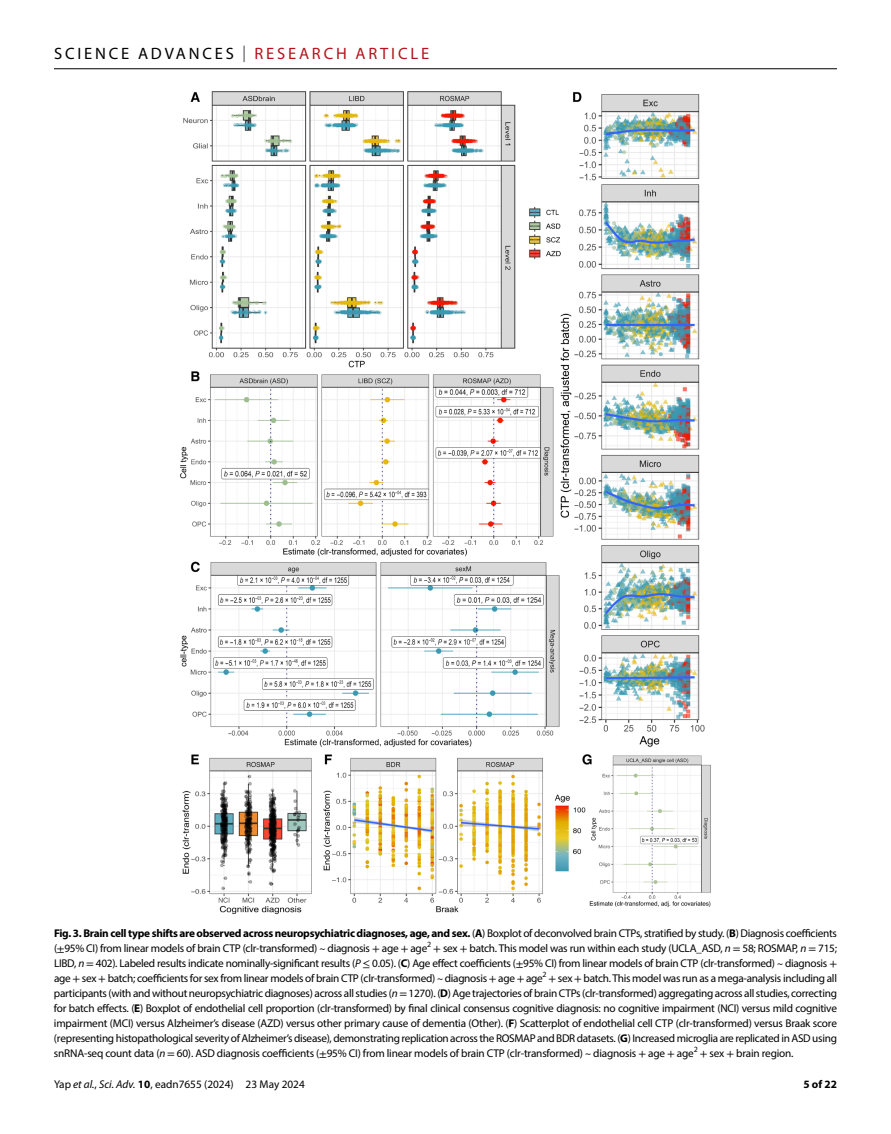
<style>
.page{position:relative;width:891px;height:1134px;background:#fff}
.page>*{position:absolute;margin:0;border:0;box-sizing:border-box;transform-origin:0 0}
.t1{font:16.5px "Myriad Pro";letter-spacing:.17em;color:#000}
.t2{font:11.25px/15px "Myriad Pro";letter-spacing:-.015em;color:#000;text-align:justify}
.t3{font:700 11.25px "Myriad Pro";color:#000}
.s1{font-weight:300}
.s2{color:#b5121b}
.s3{font-weight:700}
.s4{font-family:"STIX"}
.s5{font-style:italic}
</style>
<div class="page">
<hr style="left:54px;top:68px;width:783px;height:1px;background:#000">
<img style="left:180px;top:91px;width:531px;height:824px">
<h1 class="t1" style="left:54px;top:44px;width:376px">Science Adva nces <span class="s1">|</span> <span class="s2">Resear ch Ar ticle</span></h1>
<p class="t2" style="left:54px;top:925px;width:785px"><span class="s3">Fig. 3. Brain cell type shifts are observed across neuropsychiatric diagnoses, age, and sex.</span> (<span class="s3">A</span>) Boxplot of deconvolved brain CTPs, stratified by study. (<span class="s3">B</span>) Diagnosis coefficients (<span class="s4">±</span>95% CI) from linear models of brain CTP (clr-transformed) <span class="s4">~</span> diagnosis <span class="s4">+</span> age <span class="s4">+</span> age<sup>2</sup> <span class="s4">+</span> sex <span class="s4">+</span> batch. This model was run within each study (UCLA_ASD, <span class="s5">n</span> <span class="s4">=</span> 58; ROSMAP, <span class="s5">n</span> <span class="s4">=</span> 715; LI BD, <span class="s5">n</span> <span class="s4">=</span> 402). Labeled results indicate nominally-significant results (<span class="s5">P</span> <span class="s4">≤</span> 0.05). (<span class="s3">C</span>) Age effect coefficients (<span class="s4">±</span>95% CI) from linear models of brain CTP (clr-transformed) <span class="s4">~</span> diagnosis <span class="s4">+ </span>age <span class="s4">+</span> sex <span class="s4">+</span> batch; coefficients for sex from linear models of brain CTP (clr-transformed) <span class="s4">~</span> diagnosis <span class="s4">+</span> age <span class="s4">+</span> age<sup>2</sup> <span class="s4">+</span> sex <span class="s4">+</span> batch. This model was run as a mega-analysis including all participants (with and without neuropsychiatric diagnoses) across all studies (<span class="s5">n</span> <span class="s4">=</span> 1270). (<span class="s3">D</span>) Age trajectories of brain CTPs (clr-transformed) aggregating across all studies, correcting for batch effects. (<span class="s3">E</span>) Boxplot of endothelial cell proportion (clr-transformed) by final clinical consensus cognitive diagnosis: no cognitive impairment (NCI) versus mild cognitive impairment (MCI) versus Alzheimer’s disease (AZD) versus other primary cause of dementia (Other). (<span class="s3">F</span>) Scatterplot of endothelial cell CTP (clr-transformed) versus Braak score (representing histopathological severity of Alzheimer’s disease), demonstrating replication across the ROSMAP and BDR datasets. (<span class="s3">G</span>) I ncreased microglia are replicated in ASD using snRNA-seq count data (<span class="s5">n</span> <span class="s4">=</span> 60). ASD diagnosis coefficients (<span class="s4">±</span>95% CI) from linear models of brain CTP (clr-transformed) <span class="s4">~</span> diagnosis <span class="s4">+</span> age <span class="s4">+</span> age<sup>2</sup> <span class="s4">+</span> sex <span class="s4">+</span> brain region.</p>
<p class="t2" style="left:54px;top:1076px;width:252px">Yap <span class="s5">et al.</span>, <span class="s5">Sci. Adv.</span> <span class="s3">10</span>, eadn7655 (2024) 23 May 2024</p>
<p class="t3" style="left:803px;top:1076px;width:35px">5 of 22</p>
</div>
